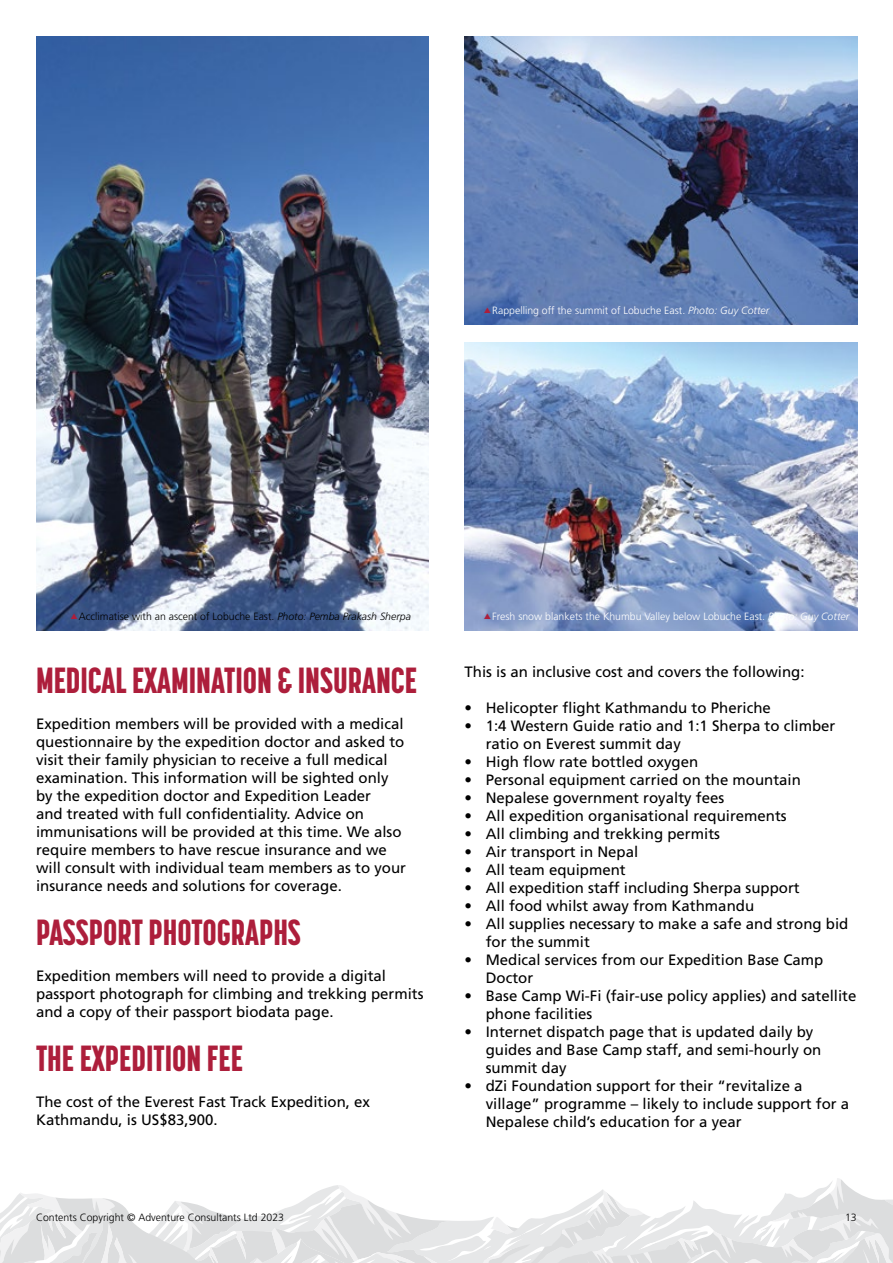
<style>
.page{position:relative;width:893px;height:1263px;background:#fff}
.page>*{position:absolute;margin:0;border:0;box-sizing:border-box;transform-origin:0 0}
.t1{font:800 36px "Korolev Compressed";color:#ad1e3b}
.t2{font:15px/18px "Frutiger LT Std";color:#000}
.t3{font:300 10.5px "Frutiger LT Std";color:#fff}
.t4{font:300 10.5px "Frutiger LT Std";color:#000}
.s1{font-style:italic}
</style>
<div class="page">
<svg style="left:0;top:1178px;width:893px;height:85px"></svg>
<img style="left:36px;top:36px;width:393px;height:594px">
<img style="left:465px;top:342px;width:393px;height:288px">
<img style="left:465px;top:36px;width:392px;height:288px">
<svg style="left:71px;top:613px;width:7px;height:6px"></svg>
<svg style="left:484px;top:307px;width:7px;height:6px"></svg>
<svg style="left:484px;top:613px;width:7px;height:6px"></svg>
<p class="t3" style="left:492px;top:305px;width:278px">Rappelling off the summit of Lobuche East. <span class="s1">Photo: Guy Cotter</span></p>
<p class="t4" style="left:79px;top:611px;width:333px">Acclimatise with an ascent of Lobuche East. <span class="s1">Photo: Pemba Prakash Sherpa</span></p>
<h1 class="t1" style="left:36px;top:660px;width:382px">MEDICAL EXAMINATION &amp; INSURANCE</h1>
<p class="t2" style="left:36px;top:715px;width:372px">Expedition members will be provided with a medical questionnaire by the expedition doctor and asked to visit their family physician to receive a full medical examination. This information will be sighted only by the expedition doctor and Expedition Leader<br>and treated with full confidentiality. Advice on immunisations will be provided at this time. We also require members to have rescue insurance and we will consult with individual team members as to your insurance needs and solutions for coverage.</p>
<h1 class="t1" style="left:36px;top:912px;width:266px">PASSPORT PHOTOGRAPHS</h1>
<p class="t2" style="left:36px;top:967px;width:389px">Expedition members will need to provide a digital passport photograph for climbing and trekking permits and a copy of their passport biodata page.</p>
<h1 class="t1" style="left:36px;top:1038px;width:208px">THE EXPEDITION FEE</h1>
<p class="t2" style="left:36px;top:1093px;width:336px">The cost of the Everest Fast Track Expedition, ex<br>Kathmandu, is US$83,900.</p>
<p class="t3" style="left:492px;top:611px;width:358px">Fresh snow blankets the Khumbu Valley below Lobuche East. <span class="s1">Photo: Guy Cotter</span></p>
<p class="t2" style="left:464px;top:663px;width:342px">This is an inclusive cost and covers the following:</p>
<p class="t2" style="left:464px;top:699px;width:308px">• Helicopter flight Kathmandu to Pheriche</p>
<p class="t2" style="left:486px;top:717px;width:351px;text-indent:-21px">• 1:4 Western Guide ratio and 1:1 Sherpa to climber ratio on Everest summit day</p>
<p class="t2" style="left:464px;top:753px;width:235px">• High flow rate bottled oxygen</p>
<p class="t2" style="left:464px;top:771px;width:338px">• Personal equipment carried on the mountain</p>
<p class="t2" style="left:464px;top:789px;width:261px">• Nepalese government royalty fees</p>
<p class="t2" style="left:464px;top:807px;width:324px">• All expedition organisational requirements</p>
<p class="t2" style="left:464px;top:825px;width:257px">• All climbing and trekking permits</p>
<p class="t2" style="left:464px;top:843px;width:175px">• Air transport in Nepal</p>
<p class="t2" style="left:464px;top:861px;width:163px">• All team equipment</p>
<p class="t2" style="left:464px;top:879px;width:337px">• All expedition staff including Sherpa support</p>
<p class="t2" style="left:464px;top:897px;width:291px">• All food whilst away from Kathmandu</p>
<p class="t2" style="left:486px;top:915px;width:364px;text-indent:-21px">• All supplies necessary to make a safe and strong bid for the summit</p>
<p class="t2" style="left:486px;top:951px;width:339px;text-indent:-21px">• Medical services from our Expedition Base Camp<br>Doctor</p>
<p class="t2" style="left:486px;top:987px;width:372px;text-indent:-21px">• Base Camp Wi-Fi (fair-use policy applies) and satellite phone facilities</p>
<p class="t2" style="left:486px;top:1023px;width:337px;text-indent:-21px">• Internet dispatch page that is updated daily by guides and Base Camp staff, and semi-hourly on summit day</p>
<p class="t2" style="left:486px;top:1077px;width:365px;text-indent:-21px">• dZi Foundation support for their “revitalize a village” programme – likely to include support for a<br>Nepalese child’s education for a year</p>
<p class="t4" style="left:36px;top:1211px;width:250px">Contents Copyright © Adventure Consultants Ltd 2023</p>
<p class="t4" style="left:845px;top:1211px;width:13px">13</p>
</div>
